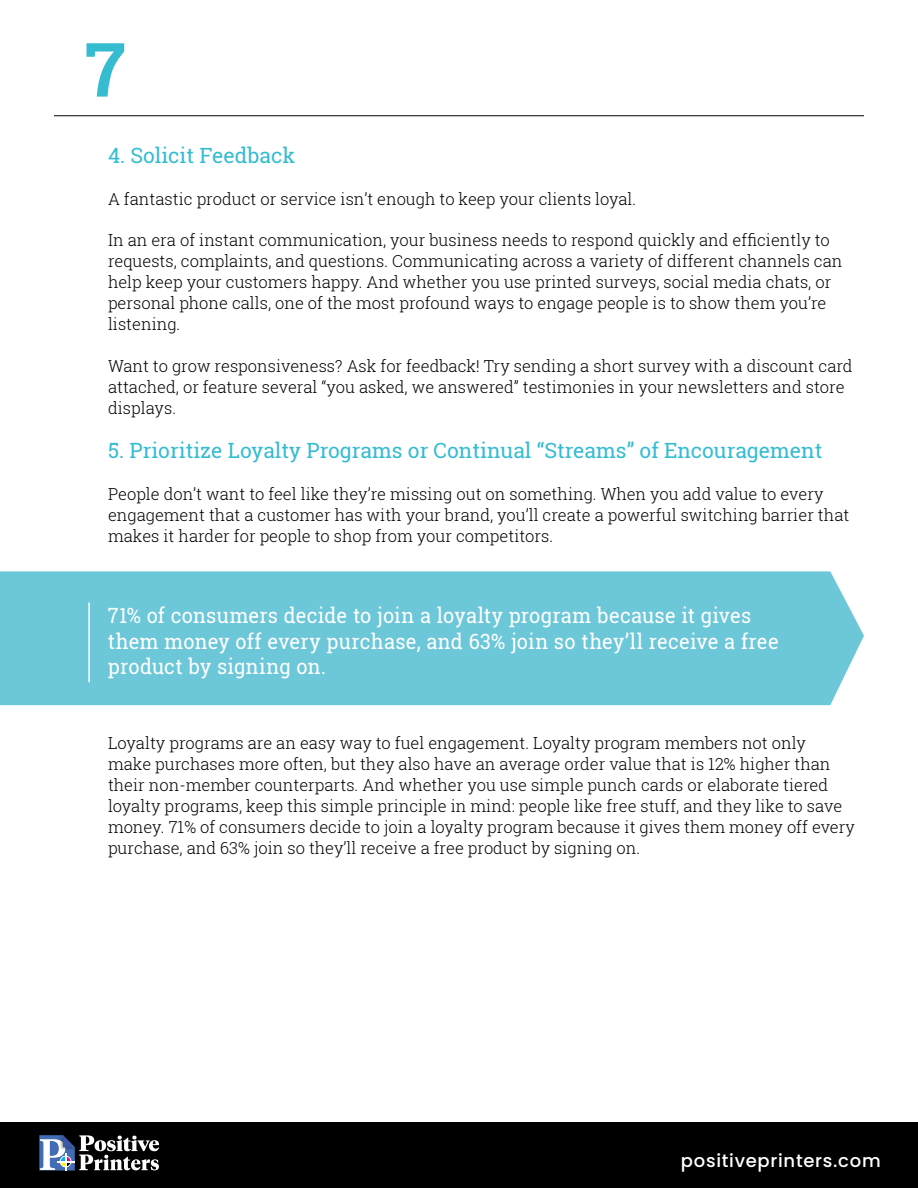
<style>
.page{position:relative;width:918px;height:1188px;background:#fff}
.page>*{position:absolute;margin:0;border:0;box-sizing:border-box;transform-origin:0 0}
.t1{font:700 75px "Roboto Slab";color:#35bcd1}
.t2{font:21px/25.5px "Roboto Slab";letter-spacing:.01em;color:#fff;scale:.95 1}
.t3{font:21px "Roboto Slab";color:#35bcd1}
.t4{font:500 18px "Poppins";letter-spacing:.04em;color:#fff}
.t5{font:300 16.5px/21px "Roboto Slab";color:#000}
</style>
<div class="page">
<div style="left:0;top:1122px;width:918px;height:66px;background:#000"></div>
<svg style="left:39px;top:1135px;width:120px;height:36px"></svg>
<div style="left:60px;top:1156px;width:11px;height:11px;border:1px solid #fff;border-radius:50%"></div>
<hr style="left:54px;top:115px;width:810px;height:1px;background:#000">
<div style="left:0;top:571px;width:864px;height:134px;background:#6cc7d8"></div>
<hr style="left:88px;top:602px;width:2px;height:80px;background:#fff">
<h1 class="t1" style="left:85px;top:18px;width:42px">7</h1>
<p class="t3" style="left:108px;top:141px;width:189px">4. Solicit Feedback</p>
<p class="t5" style="left:108px;top:188px;width:530px">A fantastic product or service isn’t enough to keep your clients loyal.</p>
<p class="t5" style="left:108px;top:229px;width:736px">In an era of instant communication, your business needs to respond quickly and efficiently to requests, complaints, and questions. Communicating across a variety of different channels can help keep your customers happy. And whether you use printed surveys, social media chats, or personal phone calls, one of the most profound ways to engage people is to show them you’re listening.</p>
<p class="t5" style="left:108px;top:355px;width:746px">Want to grow responsiveness? Ask for feedback! Try sending a short survey with a discount card attached, or feature several “you asked, we answered” testimonies in your newsletters and store displays.</p>
<p class="t3" style="left:108px;top:436px;width:716px">5. Prioritize Loyalty Programs or Continual “Streams” of Encouragement</p>
<p class="t5" style="left:108px;top:483px;width:743px">People don’t want to feel like they’re missing out on something. When you add value to every engagement that a customer has with your brand, you’ll create a powerful switching barrier that makes it harder for people to shop from your competitors.</p>
<p class="t2" style="left:108px;top:603px;width:708px">71% of consumers decide to join a loyalty program because it gives them money off every purchase, and 63% join so they’ll receive a free product by signing on.</p>
<p class="t5" style="left:108px;top:732px;width:749px">Loyalty programs are an easy way to fuel engagement. Loyalty program members not only<br>make purchases more often, but they also have an average order value that is 12% higher than their non-member counterparts. And whether you use simple punch cards or elaborate tiered loyalty programs, keep this simple principle in mind: people like free stuff, and they like to save money. 71% of consumers decide to join a loyalty program because it gives them money off every purchase, and 63% join so they’ll receive a free product by signing on.</p>
<p class="t4" style="left:681px;top:1151px;width:201px">positiveprinters.com</p>
</div>
